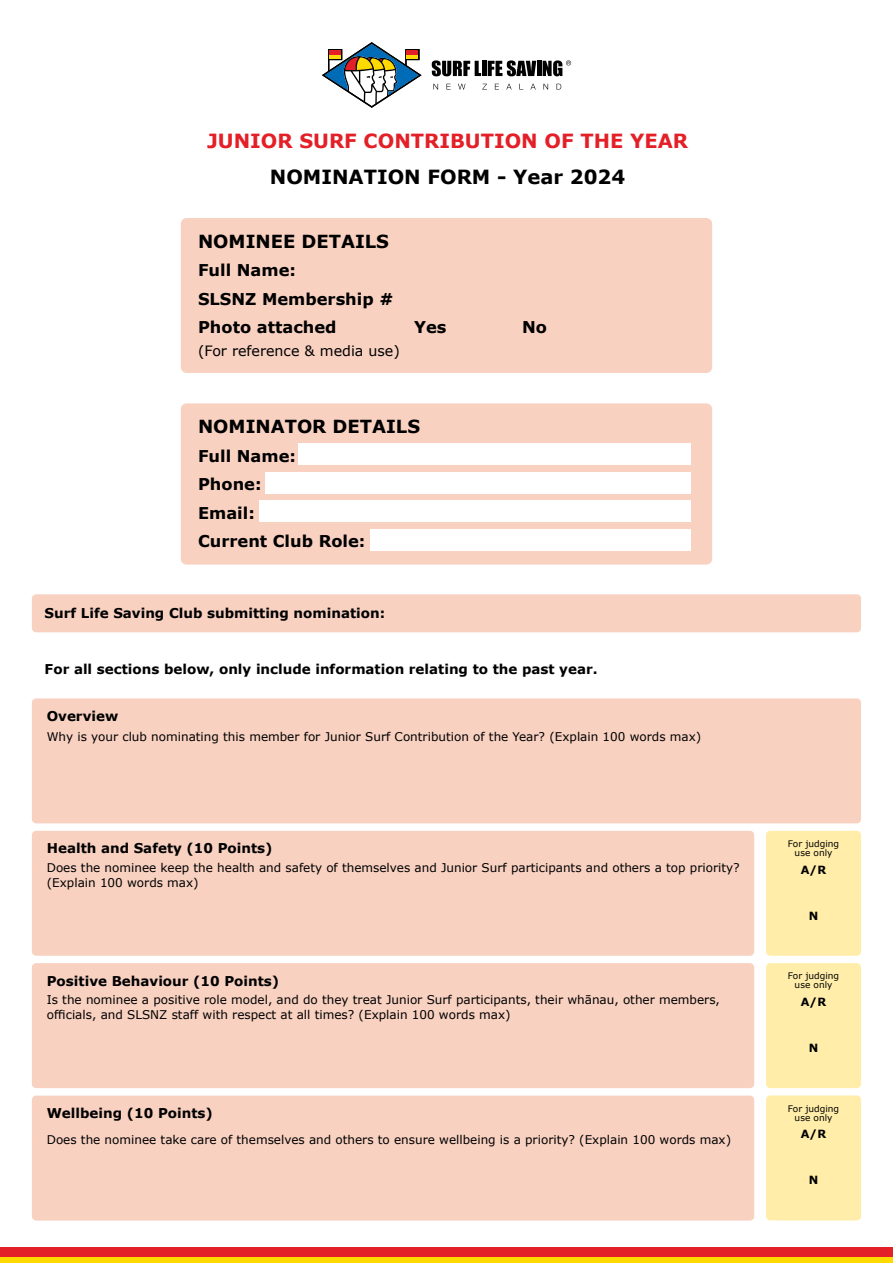
<style>
.page{position:relative;width:893px;height:1263px;background:#fff}
.page>*{position:absolute;margin:0;border:0;box-sizing:border-box;transform-origin:0 0}
.t1{font:700 19.5px "Verdana";color:#e31f27}
.t2{font:700 19.5px "Verdana";color:#000}
.t3{font:700 18px "Verdana";color:#000}
.t4{font:700 16.2px/28.5px "Verdana";color:#000}
.t5{font:14.25px "Verdana";color:#000}
.t6{font:700 13.5px "Verdana";color:#000}
.t7{font:12px/14.4px "Verdana";color:#000}
.t8{font:700 11.25px "Verdana";color:#000}
.t9{font:9px/9px "Verdana";color:#000;text-align:center}
</style>
<div class="page">
<div style="left:0;top:1256px;width:893px;height:7px;background:#ffda00"></div>
<div style="left:0;top:1247px;width:893px;height:9px;background:#e31f27"></div>
<div style="left:32px;top:831px;width:722px;height:125px;background:#f8d1c1;border-radius:4px"></div>
<div style="left:32px;top:963px;width:722px;height:125px;background:#f8d1c1;border-radius:4px"></div>
<div style="left:32px;top:1095px;width:722px;height:125px;background:#f8d1c1;border-radius:4px"></div>
<svg style="left:432px;top:60px;width:49px;height:16px"></svg>
<hr style="left:482px;top:61px;width:4px;height:15px;background:#000">
<svg style="left:488px;top:60px;width:48px;height:16px"></svg>
<hr style="left:537px;top:61px;width:4px;height:15px;background:#000">
<svg style="left:433px;top:84px;width:5px;height:6px"></svg>
<svg style="left:446px;top:84px;width:5px;height:6px"></svg>
<svg style="left:458px;top:84px;width:7px;height:6px"></svg>
<svg style="left:482px;top:84px;width:5px;height:6px"></svg>
<svg style="left:495px;top:84px;width:4px;height:6px"></svg>
<svg style="left:506px;top:84px;width:6px;height:6px"></svg>
<svg style="left:530px;top:84px;width:6px;height:6px"></svg>
<svg style="left:543px;top:84px;width:5px;height:6px"></svg>
<svg style="left:557px;top:84px;width:4px;height:6px"></svg>
<svg style="left:543px;top:60px;width:28px;height:16px"></svg>
<svg style="left:322px;top:42px;width:100px;height:66px"></svg>
<div style="left:181px;top:403px;width:531px;height:162px;background:#f8d1c1;border-radius:6px"></div>
<div style="left:298px;top:443px;width:392px;height:22px;background:#fff"></div>
<div style="left:370px;top:529px;width:320px;height:21px;background:#fff"></div>
<div style="left:259px;top:500px;width:431px;height:22px;background:#fff"></div>
<div style="left:265px;top:472px;width:425px;height:21px;background:#fff"></div>
<div style="left:181px;top:218px;width:531px;height:155px;background:#f8d1c1;border-radius:6px"></div>
<div style="left:32px;top:594px;width:829px;height:38px;background:#f8d1c1;border-radius:4px"></div>
<div style="left:32px;top:698px;width:829px;height:125px;background:#f8d1c1;border-radius:4px"></div>
<div style="left:766px;top:831px;width:95px;height:125px;background:#ffeda9;border-radius:4px"></div>
<div style="left:766px;top:963px;width:95px;height:125px;background:#ffeda9;border-radius:4px"></div>
<div style="left:766px;top:1095px;width:95px;height:125px;background:#ffeda9;border-radius:4px"></div>
<h1 class="t1" style="left:207px;top:128px;width:482px">JUNIOR SURF CONTRIBUTION OF THE YEAR</h1>
<h1 class="t2" style="left:270px;top:164px;width:357px">NOMINATION FORM - Year 2024</h1>
<h2 class="t3" style="left:198px;top:230px;width:192px">NOMINEE DETAILS</h2>
<h3 class="t4" style="left:198px;top:256px;width:197px">Full Name:<br>SLSNZ Membership #<br>Photo attached</h3>
<p class="t5" style="left:198px;top:341px;width:203px">(For reference &amp; media use)</p>
<h3 class="t4" style="left:414px;top:313px;width:34px">Yes</h3>
<h3 class="t4" style="left:522px;top:313px;width:26px">No</h3>
<h2 class="t3" style="left:198px;top:415px;width:224px">NOMINATOR DETAILS</h2>
<h3 class="t4" style="left:198px;top:442px;width:169px">Full Name:<br>Phone:<br>Email:<br>Current Club Role:</h3>
<p class="t6" style="left:45px;top:605px;width:342px">Surf Life Saving Club submitting nomination:</p>
<p class="t6" style="left:45px;top:660px;width:554px">For all sections below, only include information relating to the past year.</p>
<p class="t6" style="left:47px;top:707px;width:73px">Overview</p>
<p class="t7" style="left:47px;top:729px;width:656px">Why is your club nominating this member for Junior Surf Contribution of the Year? (Explain 100 words max)</p>
<p class="t6" style="left:47px;top:839px;width:227px">Health and Safety (10 Points)</p>
<p class="t7" style="left:47px;top:861px;width:694px">Does the nominee keep the health and safety of themselves and Junior Surf participants and others a top priority? (Explain 100 words max)</p>
<p class="t6" style="left:47px;top:972px;width:234px">Positive Behaviour (10 Points)</p>
<p class="t7" style="left:47px;top:993px;width:675px">Is the nominee a positive role model, and do they treat Junior Surf participants, their whānau, other members, officials, and SLSNZ staff with respect at all times? (Explain 100 words max)</p>
<p class="t6" style="left:47px;top:1104px;width:168px">Wellbeing (10 Points)</p>
<p class="t7" style="left:47px;top:1133px;width:686px">Does the nominee take care of themselves and others to ensure wellbeing is a priority? (Explain 100 words max)</p>
<p class="t9" style="left:788px;top:839px;width:53px">For judging use only</p>
<p class="t8" style="left:801px;top:862px;width:27px">A/R</p>
<p class="t8" style="left:809px;top:908px;width:11px">N</p>
<p class="t9" style="left:788px;top:972px;width:53px">For judging use only</p>
<p class="t8" style="left:801px;top:994px;width:27px">A/R</p>
<p class="t8" style="left:809px;top:1041px;width:11px">N</p>
<p class="t9" style="left:788px;top:1104px;width:53px">For judging use only</p>
<p class="t8" style="left:801px;top:1127px;width:27px">A/R</p>
<p class="t8" style="left:809px;top:1173px;width:11px">N</p>
</div>
